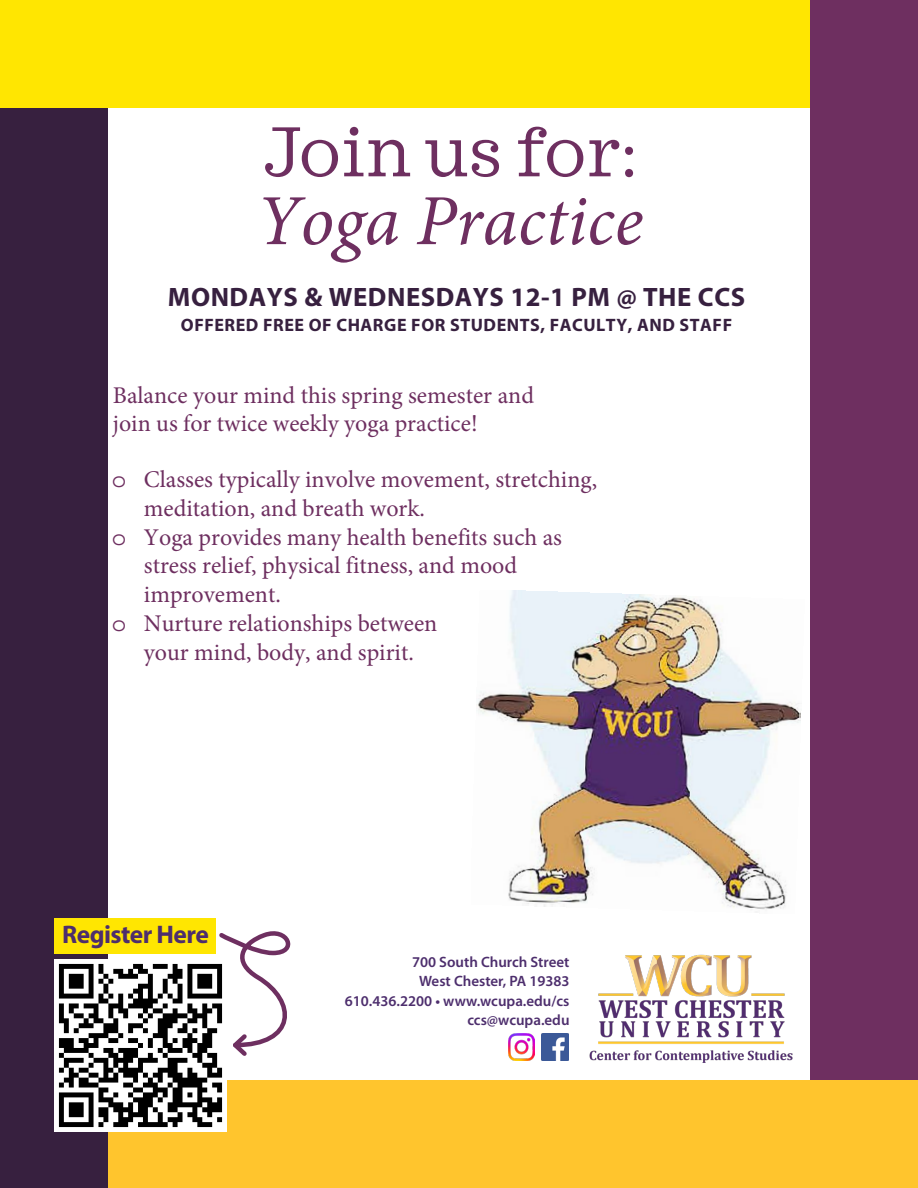
<style>
.page{position:relative;width:918px;height:1188px;background:#fff}
.page>*{position:absolute;margin:0;border:0;box-sizing:border-box;transform-origin:0 0}
.t1{font:italic 72px/67.8px "Minion Pro";color:#6e2f60}
.t2{font:700 26.7px "Myriad Pro";letter-spacing:.02em;color:#37203f}
.t3{font:700 25.5px "Myriad Pro";letter-spacing:-.02em;color:#4d2e6d}
.Description{font:24px/28.8px "Minion Pro";color:#6e2f60}
.t4{font:700 18px "Myriad Pro";letter-spacing:.03em;color:#37203f}
.t5{font:600 15px/19.5px "Myriad Pro";color:#4d2e6d;text-align:right}
.s1{font-family:"Sagona";font-style:normal}
.s2{font-style:normal}
.s3{font-family:"Courier Std"}
</style>
<div class="page">
<div style="left:0;top:1080px;width:918px;height:108px;background:#ffc52d"></div>
<div style="left:0;top:0;width:108px;height:1188px;background:#37203f"></div>
<div style="left:0;top:0;width:918px;height:108px;background:#ffe601"></div>
<div style="left:810px;top:0;width:108px;height:1080px;background:#6e2f60"></div>
<img style="left:589px;top:954px;width:204px;height:109px">
<img style="left:542px;top:1034px;width:26px;height:26px">
<img style="left:508px;top:1034px;width:27px;height:26px">
<div style="left:54px;top:918px;width:161px;height:36px;background:#ffe601"></div>
<img style="left:54px;top:959px;width:172px;height:172px">
<svg style="left:217px;top:931px;width:74px;height:129px"></svg>
<img style="left:476px;top:590px;width:325px;height:323px">
<p class="t1" style="left:256px;top:119px;width:388px"><span class="s1">Join us for</span><span class="s2">:<br></span>Yoga Practice</p>
<p class="t2" style="left:168px;top:280px;width:579px">MONDAYS &amp; WEDNESDAYS 12-1 PM @ THE CCS</p>
<p class="t4" style="left:181px;top:314px;width:553px">OFFERED FREE OF CHARGE FOR STUDENTS, FACULTY, AND STAFF</p>
<p class="Description" style="left:113px;top:381px;width:423px">Balance your mind this spring semester and join us for twice weekly yoga practice!</p>
<p class="Description" style="left:112px;top:465px;width:487px"><span class="s3">o</span> Classes typically involve movement, stretching,</p>
<p class="Description" style="left:144px;top:494px;width:283px">meditation, and breath work.</p>
<p class="Description" style="left:112px;top:523px;width:452px"><span class="s3">o</span> Yoga provides many health benefits such as</p>
<p class="Description" style="left:144px;top:551px;width:375px">stress relief, physical fitness, and mood</p>
<p class="Description" style="left:144px;top:580px;width:138px">improvement.</p>
<p class="Description" style="left:112px;top:609px;width:327px"><span class="s3">o</span> Nurture relationships between</p>
<p class="Description" style="left:144px;top:638px;width:271px">your mind, body, and spirit.</p>
<p class="t3" style="left:62px;top:918px;width:148px">Register Here</p>
<p class="t5" style="left:412px;top:951px;width:159px">700 South Church Street</p>
<p class="t5" style="left:419px;top:971px;width:152px">West Chester, PA 19383</p>
<p class="t5" style="left:345px;top:990px;width:226px">610.436.2200 • www.wcupa.edu/cs ccs@wcupa.edu</p>
</div>
